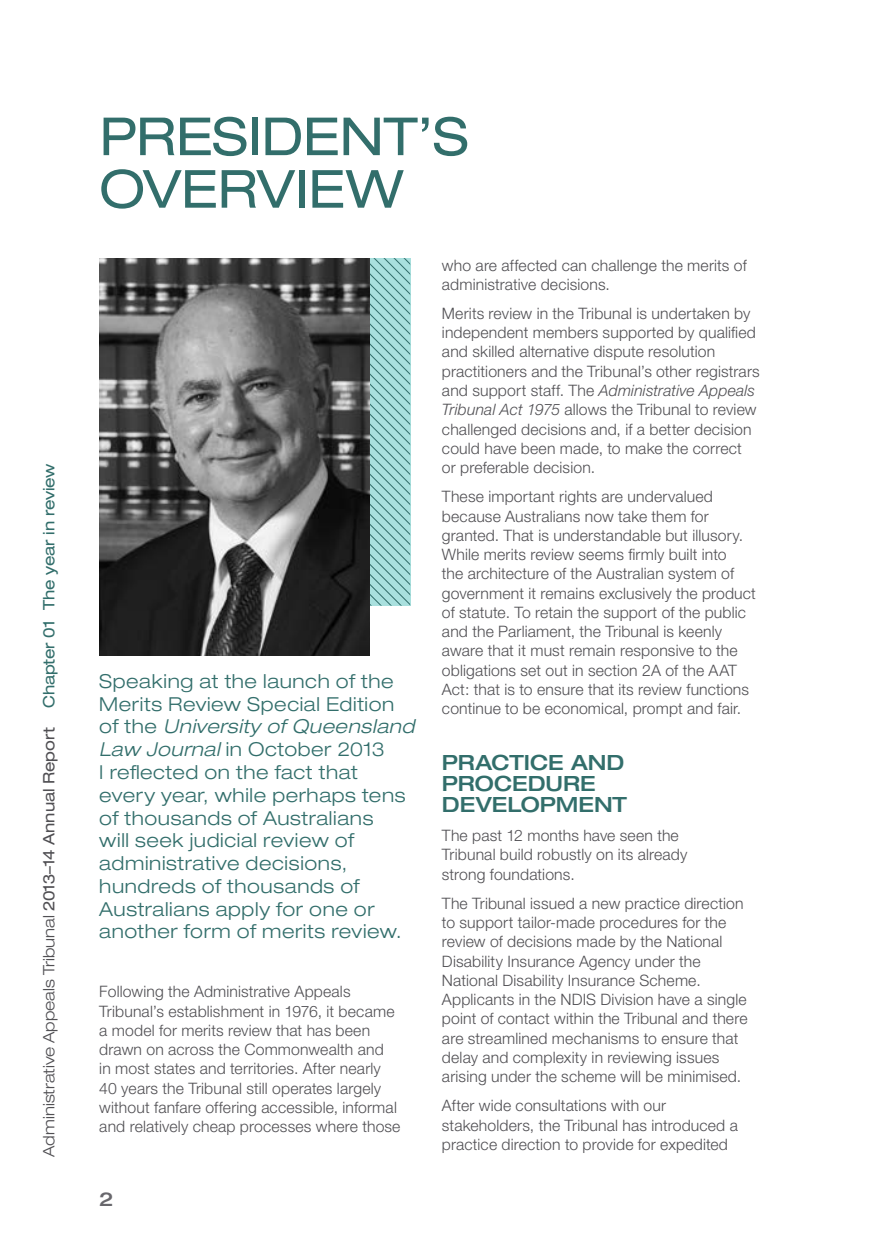
<style>
.page{position:relative;width:874px;height:1241px;background:#fff}
.page>*{position:absolute;margin:0;border:0;box-sizing:border-box;transform-origin:0 0}
.t1{font:expanded 52.5px/52.5px "Helvetica Neue";letter-spacing:-.01em;color:#326e6b}
.t2{font:500 expanded 21px/21px "Helvetica Neue";color:#326e6b}
.Pull_Out_text{font:300 expanded 19.25px/22.8px "Helvetica Neue";letter-spacing:.03em;color:#326e6b}
.t3{font:500 expanded 19.25px "Helvetica Neue";color:#68676c}
.Text{font:300 15.75px/19.2px "Helvetica Neue";letter-spacing:.01em;color:#504f53}
.t4{font:300 expanded 15.75px "Helvetica Neue";color:#504f53}
.s1{font-weight:400}
.s2{font-weight:400;color:#326e6b}
.s3{font-style:italic}
</style>
<div class="page">
<svg style="left:370px;top:258px;width:40px;height:347px"></svg>
<img style="left:99px;top:258px;width:271px;height:397px">
<p class="t4" style="left:40px;top:1156px;width:694px;rotate:-90deg">Administrative Appeals Tribunal <span class="s1">2013–14 Annual Report</span> <span class="s2">Chapter 01 The year in review</span></p>
<h1 class="t1" style="left:99px;top:109px;width:370px">PRESIDENT’S<br>OVERVIEW</h1>
<p class="Pull_Out_text" style="left:99px;top:669px;width:316px">Speaking at the launch of the<br>Merits Review Special Edition of the <span class="s3">University of Queensland<br>Law Journal</span> in October 2013<br>I reflected on the fact that every year, while perhaps tens of thousands of Australians<br>will seek judicial review of administrative decisions, hundreds of thousands of<br>Australians apply for one or another form of merits review.</p>
<p class="Text" style="left:99px;top:981px;width:302px">Following the Administrative Appeals Tribunal’s establishment in 1976, it became a model for merits review that has been drawn on across the Commonwealth and<br>in most states and territories. After nearly 40 years the Tribunal still operates largely without fanfare offering accessible, informal and relatively cheap processes where those</p>
<p class="t3" style="left:99px;top:1187px;width:16px">2</p>
<p class="Text" style="left:441px;top:255px;width:306px">who are affected can challenge the merits of administrative decisions.</p>
<p class="Text" style="left:441px;top:303px;width:319px">Merits review in the Tribunal is undertaken by independent members supported by qualified and skilled alternative dispute resolution practitioners and the Tribunal’s other registrars and support staff. The <span class="s3">Administrative Appeals Tribunal Act 1975</span> allows the Tribunal to review challenged decisions and, if a better decision could have been made, to make the correct<br>or preferable decision.</p>
<p class="Text" style="left:441px;top:486px;width:315px">These important rights are undervalued because Australians now take them for granted. That is understandable but illusory.<br>While merits review seems firmly built into<br>the architecture of the Australian system of government it remains exclusively the product of statute. To retain the support of the public and the Parliament, the Tribunal is keenly aware that it must remain responsive to the obligations set out in section 2A of the AAT Act: that is to ensure that its review functions continue to be economical, prompt and fair.</p>
<h2 class="t2" style="left:441px;top:751px;width:186px">PRACTICE AND<br>PROCEDURE<br>DEVELOPMENT</h2>
<p class="Text" style="left:441px;top:825px;width:247px">The past 12 months have seen the<br>Tribunal build robustly on its already strong foundations.</p>
<p class="Text" style="left:441px;top:893px;width:307px">The Tribunal issued a new practice direction to support tailor-made procedures for the review of decisions made by the National Disability Insurance Agency under the National Disability Insurance Scheme.<br>Applicants in the NDIS Division have a single point of contact within the Tribunal and there are streamlined mechanisms to ensure that delay and complexity in reviewing issues arising under the scheme will be minimised.</p>
<p class="Text" style="left:441px;top:1095px;width:297px">After wide consultations with our stakeholders, the Tribunal has introduced a practice direction to provide for expedited</p>
</div>
